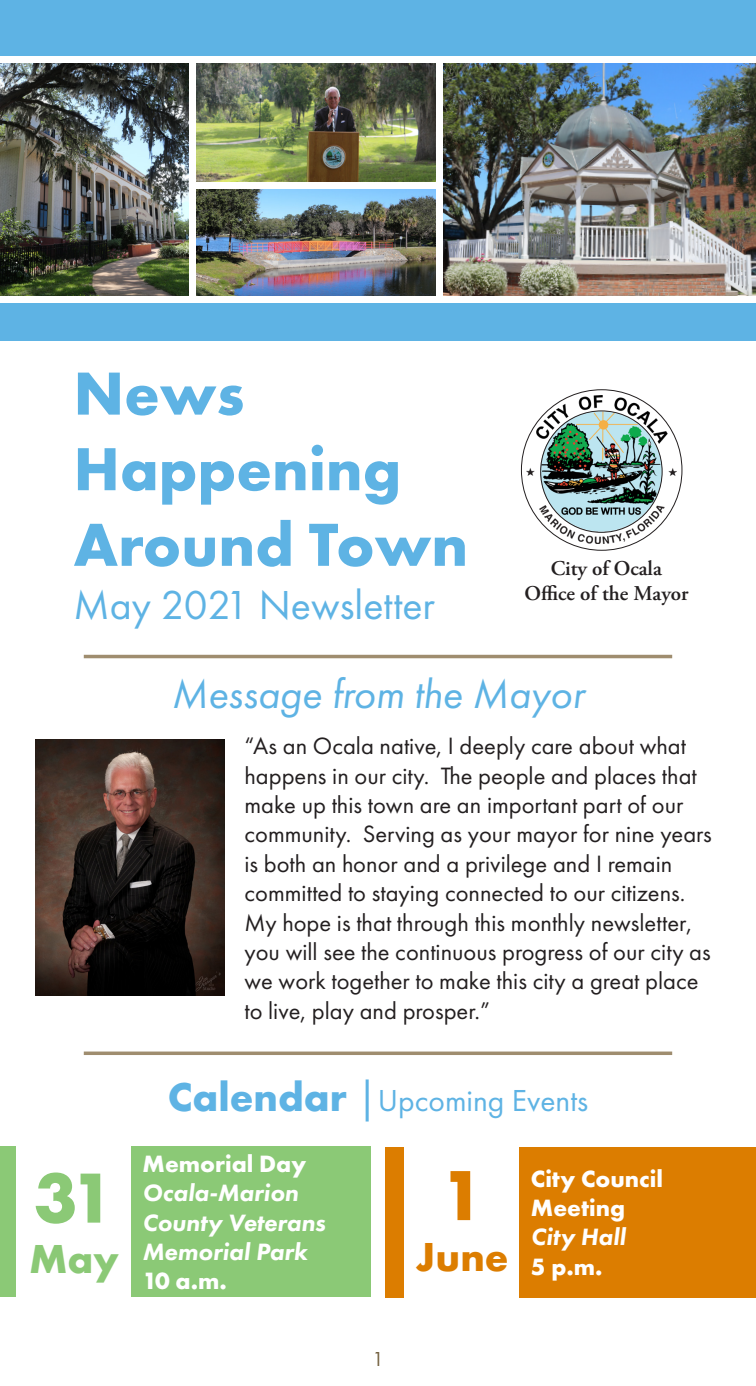
<style>
.page{position:relative;width:756px;height:1386px;background:#fff}
.page>*{position:absolute;margin:0;border:0;box-sizing:border-box;transform-origin:0 0}
.t1{font:700 73.5px "Futura PT";color:#8bc976}
.t2{font:700 73.5px "Futura PT";color:#dc7d00}
.t3{font:700 63px/75.6px "Futura PT";color:#5eb3e4}
.t4{font:italic 42px "Futura PT";color:#5eb3e4}
.t5{font:42px "Futura PT";color:#5eb3e4}
.t6{font:700 42px "Futura PT";color:#dc7d00}
.t7{font:700 42px "Futura PT";color:#8bc976}
.t8{font:31.5px "Futura PT";color:#5eb3e4}
.t9{font:24.5px/29.4px "Futura PT";color:#231f20}
.t10{font:italic 800 24.5px/29.4px "Futura PT";color:#fff}
.t11{font:700 24.5px/29.4px "Futura PT";color:#fff}
.t12{font:600 21px/25.2px "Adobe Garamond Pro";color:#231f20;text-align:center}
.t13{font:21px "Futura PT";color:#756241}
.s1{font-weight:700;font-size:42px}
.s2{font-size:42px}
.s3{font-weight:700;font-style:normal}
.s4{font-weight:800;font-style:italic}
</style>
<div class="page">
<div style="left:0;top:303px;width:756px;height:38px;background:#5eb3e4"></div>
<hr style="left:84px;top:1052px;width:588px;height:3px;background:#9f8d6f">
<hr style="left:84px;top:655px;width:588px;height:3px;background:#9f8d6f">
<div style="left:0;top:0;width:756px;height:55px;background:#5eb3e4"></div>
<img style="left:0;top:63px;width:189px;height:232px">
<img style="left:197px;top:63px;width:239px;height:119px">
<img style="left:197px;top:190px;width:239px;height:105px">
<img style="left:444px;top:63px;width:312px;height:232px">
<img style="left:527px;top:395px;width:150px;height:148px">
<img style="left:35px;top:739px;width:189px;height:257px">
<div style="left:386px;top:1147px;width:370px;height:151px;background:#dc7d00"></div>
<div style="left:0;top:1146px;width:370px;height:151px;background:#8bc976"></div>
<div style="left:404px;top:1131px;width:115px;height:182px;background:#fff"></div>
<div style="left:16px;top:1132px;width:115px;height:181px;background:#fff"></div>
<h1 class="t3" style="left:74px;top:354px;width:396px">News<br>Happening<br>Around Town</h1>
<h1 class="t5" style="left:74px;top:580px;width:363px">May 2021 Newsletter</h1>
<p class="t12" style="left:524px;top:556px;width:165px">City of Ocala<br>Ofce of the Mayor</p>
<p class="t4" style="left:171px;top:669px;width:415px">Message from the Mayor</p>
<p class="t9" style="left:244px;top:731px;width:469px">“As an Ocala native, I deeply care about what happens in our city. The people and places that make up this town are an important part of our community. Serving as your mayor for nine years is both an honor and a privilege and I remain committed to staying connected to our citizens.<br>My hope is that through this monthly newsletter, you will see the continuous progress of our city as we work together to make this city a great place</p>
<p class="t9" style="left:244px;top:996px;width:247px">to live, play and prosper.”</p>
<p class="t1" style="left:34px;top:1151px;width:82px">31</p>
<p class="t7" style="left:29px;top:1232px;width:91px">May</p>
<h2 class="t8" style="left:168px;top:1082px;width:422px"><span class="s1">Calendar</span> <span class="s2">|</span>Upcoming Events</h2>
<p class="t10" style="left:143px;top:1149px;width:184px"><span class="s3">Memorial Day<br></span>Ocala-Marion<br>County Veterans<br>Memorial Park<br><span class="s3">10 a.m.</span></p>
<p class="t13" style="left:372px;top:1346px;width:13px">1</p>
<p class="t2" style="left:440px;top:1148px;width:46px">1</p>
<p class="t6" style="left:416px;top:1229px;width:94px">June</p>
<p class="t11" style="left:531px;top:1163px;width:134px">City Council<br>Meeting<br><span class="s4">City Hall<br></span>5 p.m.</p>
</div>
